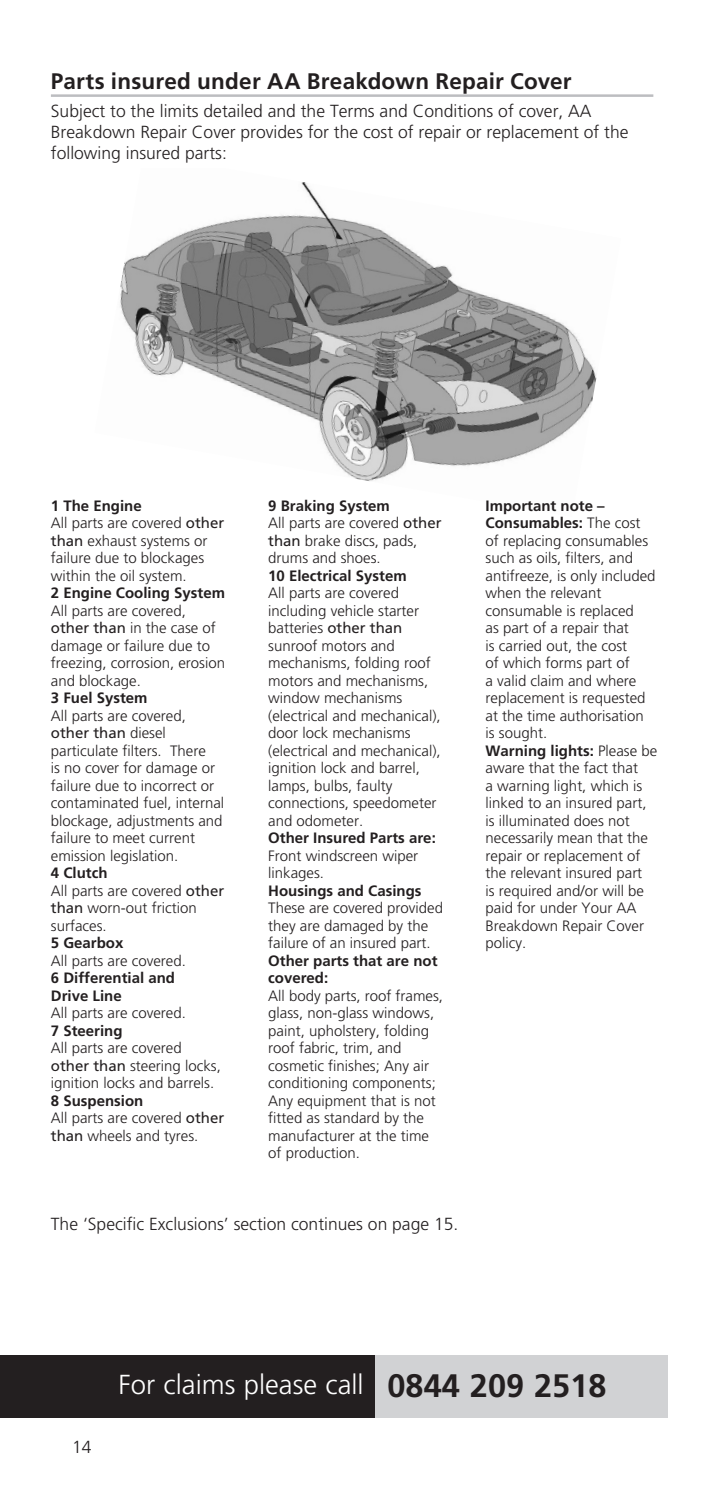
<style>
.page{position:relative;width:703px;height:1490px;background:#fff}
.page>*{position:absolute;margin:0;border:0;box-sizing:border-box;transform-origin:0 0}
.t1{font:700 32.5px "Frutiger";color:#231f20}
.t2{font:300 27.5px "Frutiger";color:#fff}
.t3{font:700 22.5px "Frutiger";letter-spacing:.01em;color:#231f20}
.t4{font:300 17.5px/21px "Frutiger";color:#231f20}
.t5{font:300 15px/17.5px "Frutiger";color:#231f20}
.t6{font:700 15px/17.5px "Frutiger";color:#231f20}
.s1{font-weight:400}
.s2{font-weight:700}
</style>
<div class="page">
<img style="left:120px;top:182px;width:477px;height:299px">
<hr style="left:51px;top:94px;width:602px;height:3px;background:#bcbdc0">
<div style="left:0;top:1355px;width:668px;height:62px;background:#d1d2d4"></div>
<div style="left:0;top:1355px;width:375px;height:62px;background:#231f20"></div>
<p class="t3" style="left:51px;top:68px;width:522px">Parts insured under AA Breakdown Repair Cover</p>
<p class="t4" style="left:51px;top:101px;width:579px">Subject to the limits detailed and the Terms and Conditions of cover, AA<br>Breakdown Repair Cover provides for the cost of repair or replacement of the following insured parts:</p>
<p class="t6" style="left:51px;top:496px;width:92px">1 The Engine</p>
<p class="t5" style="left:51px;top:514px;width:175px">All parts are covered <span class="s1">other than</span> exhaust systems or failure due to blockages within the oil system.</p>
<p class="t6" style="left:51px;top:584px;width:176px">2 Engine Cooling System</p>
<p class="t5" style="left:51px;top:602px;width:176px">All parts are covered, <span class="s1">other than</span> in the case of damage or failure due to freezing, corrosion, erosion and blockage.</p>
<p class="t6" style="left:51px;top:689px;width:98px">3 Fuel System</p>
<p class="t5" style="left:51px;top:707px;width:175px">All parts are covered, <span class="s1">other than</span> diesel particulate filters. There<br>is no cover for damage or failure due to incorrect or contaminated fuel, internal blockage, adjustments and failure to meet current emission legislation.</p>
<p class="t6" style="left:51px;top:864px;width:58px">4 Clutch</p>
<p class="t5" style="left:51px;top:882px;width:175px">All parts are covered <span class="s1">other than</span> worn-out friction surfaces.</p>
<p class="t6" style="left:51px;top:934px;width:74px">5 Gearbox</p>
<p class="t5" style="left:51px;top:952px;width:136px">All parts are covered.</p>
<p class="t6" style="left:51px;top:969px;width:126px">6 Differential and<br>Drive Line</p>
<p class="t5" style="left:51px;top:1004px;width:136px">All parts are covered.</p>
<p class="t6" style="left:51px;top:1021px;width:73px">7 Steering</p>
<p class="t5" style="left:51px;top:1039px;width:172px">All parts are covered <span class="s1">other than</span> steering locks, ignition locks and barrels.</p>
<p class="t6" style="left:51px;top:1091px;width:94px">8 Suspension</p>
<p class="t5" style="left:51px;top:1109px;width:175px">All parts are covered <span class="s1">other than</span> wheels and tyres.</p>
<p class="t6" style="left:268px;top:496px;width:123px">9 Braking System</p>
<p class="t5" style="left:268px;top:514px;width:175px">All parts are covered <span class="s1">other than</span> brake discs, pads, drums and shoes.</p>
<p class="t6" style="left:268px;top:566px;width:140px">10 Electrical System</p>
<p class="t5" style="left:268px;top:584px;width:174px">All parts are covered including vehicle starter batteries <span class="s1">other than </span>sunroof motors and mechanisms, folding roof motors and mechanisms, window mechanisms (electrical and mechanical), door lock mechanisms (electrical and mechanical), ignition lock and barrel, lamps, bulbs, faulty connections, speedometer and odometer.</p>
<p class="t6" style="left:268px;top:829px;width:169px">Other Insured Parts are:</p>
<p class="t5" style="left:268px;top:847px;width:152px">Front windscreen wiper linkages.</p>
<p class="t6" style="left:268px;top:881px;width:155px">Housings and Casings</p>
<p class="t5" style="left:268px;top:899px;width:176px">These are covered provided they are damaged by the failure of an insured part.</p>
<p class="t6" style="left:268px;top:951px;width:171px">Other parts that are not covered:</p>
<p class="t5" style="left:268px;top:987px;width:176px">All body parts, roof frames, glass, non-glass windows, paint, upholstery, folding roof fabric, trim, and cosmetic finishes; Any air conditioning components;<br>Any equipment that is not fitted as standard by the manufacturer at the time of production.</p>
<p class="t4" style="left:51px;top:1214px;width:409px">The ‘Specific Exclusions’ section continues on page 15.</p>
<p class="t6" style="left:486px;top:496px;width:121px">Important note –</p>
<p class="t5" style="left:486px;top:514px;width:172px"><span class="s2">Consumables:</span> The cost of replacing consumables such as oils, filters, and antifreeze, is only included when the relevant consumable is replaced<br>as part of a repair that<br>is carried out, the cost<br>of which forms part of<br>a valid claim and where replacement is requested at the time authorisation is sought.</p>
<p class="t5" style="left:486px;top:742px;width:173px"><span class="s2">Warning lights:</span> Please be aware that the fact that<br>a warning light, which is linked to an insured part, is illuminated does not necessarily mean that the repair or replacement of the relevant insured part<br>is required and/or will be paid for under Your AA<br>Breakdown Repair Cover policy.</p>
<p class="t4" style="left:72px;top:1436px;width:21px">14</p>
<p class="t2" style="left:119px;top:1369px;width:247px">For claims please call</p>
<p class="t1" style="left:387px;top:1366px;width:220px">0844 209 2518</p>
</div>
